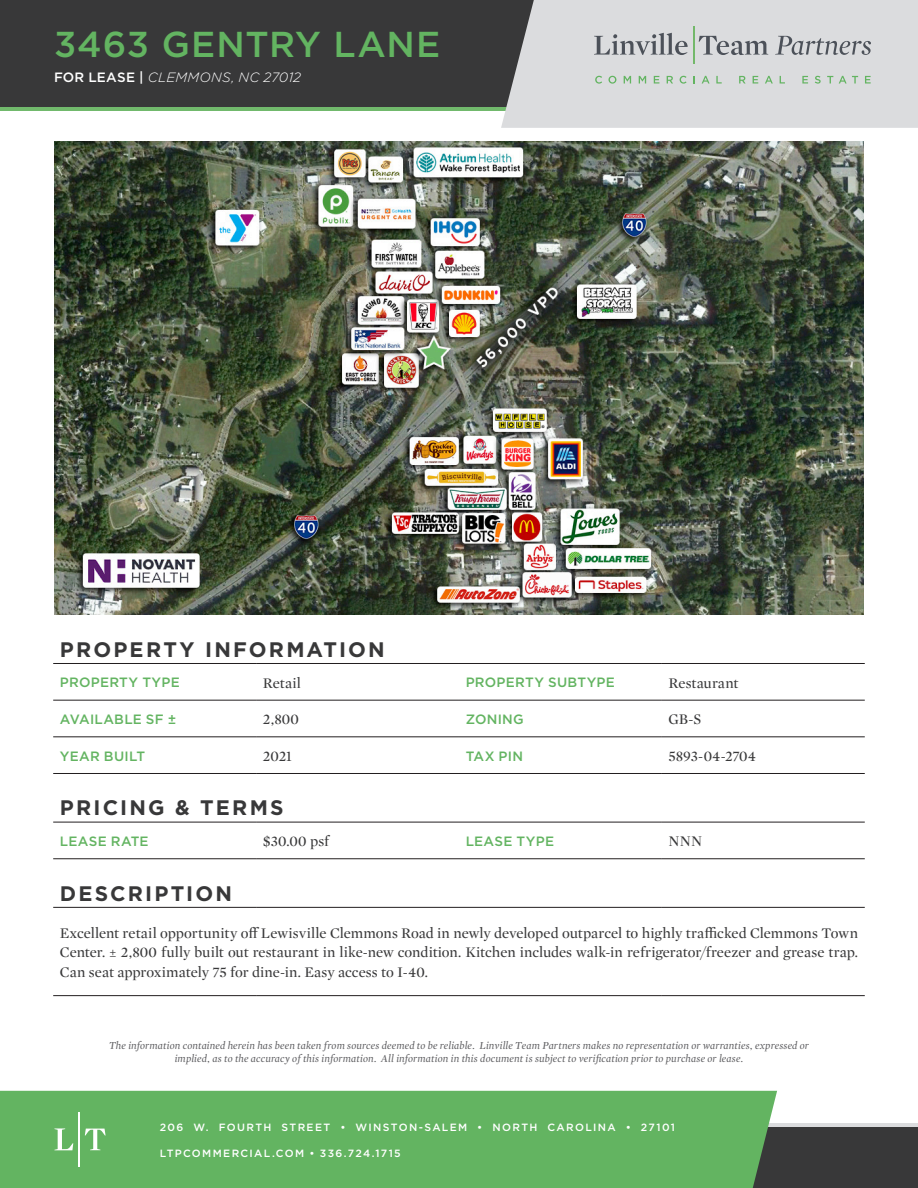
<style>
.page{position:relative;width:918px;height:1188px;background:#fff}
.page>*{position:absolute;margin:0;border:0;box-sizing:border-box;transform-origin:0 0}
.t1{font:500 36px "Gotham";letter-spacing:.025em;color:#63b461}
.t2{font:700 21px "Gotham";letter-spacing:.105em;color:#383839}
.t3{font:15px/19.5px "Mercury Display";color:#383839;text-align:justify}
.t4{font:500 13.5px "Gotham";letter-spacing:.02em;color:#63b461}
.t5{font:italic 300 13.5px "Gotham";letter-spacing:.02em;color:#fff}
.t6{font:italic 10.95px/13.5px "Mercury Display";letter-spacing:.015em;color:#5f5f62;text-align:center}
.t7{font:500 10.5px "Gotham";letter-spacing:.125em;color:#fff}
.s1{font-weight:500;font-style:normal}
</style>
<div class="page">
<div style="left:0;top:1123px;width:918px;height:65px;background:#383839"></div>
<div style="left:0;top:0;width:918px;height:110px;background:#383839"></div>
<hr style="left:0;top:107px;width:918px;height:3px;background:#71b96c">
<div style="left:501px;top:0;width:417px;height:128px;background:#dbdcde"></div>
<svg style="left:594px;top:33px;width:94px;height:22px;background:#b1b3b7"></svg>
<hr style="left:693px;top:26px;width:1px;height:38px;background:#73b86a">
<svg style="left:699px;top:36px;width:69px;height:19px"></svg>
<svg style="left:775px;top:36px;width:96px;height:19px;background:#b5b7ba"></svg>
<svg style="left:595px;top:76px;width:7px;height:8px"></svg>
<svg style="left:608px;top:76px;width:8px;height:8px"></svg>
<svg style="left:624px;top:76px;width:7px;height:8px"></svg>
<svg style="left:639px;top:76px;width:7px;height:8px"></svg>
<svg style="left:654px;top:76px;width:5px;height:8px"></svg>
<svg style="left:667px;top:76px;width:6px;height:8px"></svg>
<svg style="left:680px;top:76px;width:7px;height:8px"></svg>
<svg style="left:693px;top:76px;width:2px;height:8px"></svg>
<svg style="left:702px;top:76px;width:8px;height:8px"></svg>
<svg style="left:716px;top:76px;width:6px;height:8px"></svg>
<svg style="left:739px;top:76px;width:7px;height:8px"></svg>
<svg style="left:753px;top:76px;width:5px;height:8px"></svg>
<svg style="left:765px;top:76px;width:8px;height:8px"></svg>
<svg style="left:780px;top:76px;width:5px;height:8px"></svg>
<svg style="left:802px;top:76px;width:6px;height:8px"></svg>
<svg style="left:815px;top:76px;width:6px;height:8px"></svg>
<svg style="left:827px;top:76px;width:6px;height:8px"></svg>
<svg style="left:839px;top:76px;width:19px;height:8px"></svg>
<svg style="left:865px;top:76px;width:6px;height:8px"></svg>
<hr style="left:0;top:1123px;width:918px;height:3px;background:#dbdcde">
<div style="left:0;top:1091px;width:777px;height:97px;background:#63b461"></div>
<hr style="left:79px;top:1112px;width:1px;height:55px;background:#fff">
<svg style="left:85px;top:1129px;width:21px;height:21px"></svg>
<svg style="left:54px;top:1128px;width:19px;height:22px"></svg>
<img style="left:54px;top:141px;width:810px;height:474px">
<hr style="left:53px;top:700px;width:203px;height:1px;background:#231f20">
<hr style="left:256px;top:700px;width:203px;height:1px;background:#231f20">
<hr style="left:459px;top:700px;width:203px;height:1px;background:#231f20">
<hr style="left:662px;top:700px;width:203px;height:1px;background:#231f20">
<hr style="left:53px;top:736px;width:203px;height:1px;background:#231f20">
<hr style="left:256px;top:736px;width:203px;height:1px;background:#231f20">
<hr style="left:459px;top:736px;width:203px;height:1px;background:#231f20">
<hr style="left:662px;top:736px;width:203px;height:1px;background:#231f20">
<hr style="left:53px;top:773px;width:203px;height:1px;background:#231f20">
<hr style="left:256px;top:773px;width:203px;height:1px;background:#231f20">
<hr style="left:459px;top:773px;width:203px;height:1px;background:#231f20">
<hr style="left:662px;top:773px;width:203px;height:1px;background:#231f20">
<hr style="left:53px;top:822px;width:203px;height:1px;background:#231f20">
<hr style="left:256px;top:822px;width:203px;height:1px;background:#231f20">
<hr style="left:53px;top:858px;width:203px;height:1px;background:#231f20">
<hr style="left:256px;top:858px;width:203px;height:1px;background:#231f20">
<hr style="left:459px;top:858px;width:203px;height:1px;background:#231f20">
<hr style="left:662px;top:858px;width:203px;height:1px;background:#231f20">
<hr style="left:53px;top:907px;width:203px;height:1px;background:#231f20">
<hr style="left:256px;top:907px;width:203px;height:1px;background:#231f20">
<hr style="left:459px;top:907px;width:203px;height:1px;background:#231f20">
<hr style="left:662px;top:907px;width:203px;height:1px;background:#231f20">
<hr style="left:53px;top:995px;width:203px;height:1px;background:#231f20">
<hr style="left:256px;top:995px;width:203px;height:1px;background:#231f20">
<hr style="left:459px;top:995px;width:203px;height:1px;background:#231f20">
<hr style="left:662px;top:995px;width:203px;height:1px;background:#231f20">
<hr style="left:53px;top:663px;width:203px;height:1px;background:#231f20">
<hr style="left:256px;top:663px;width:203px;height:1px;background:#231f20">
<hr style="left:459px;top:663px;width:203px;height:1px;background:#231f20">
<hr style="left:662px;top:663px;width:203px;height:1px;background:#231f20">
<hr style="left:459px;top:822px;width:203px;height:1px;background:#231f20">
<hr style="left:662px;top:822px;width:203px;height:1px;background:#231f20">
<h1 class="t1" style="left:54px;top:20px;width:388px">3463 GENTRY LANE</h1>
<p class="t5" style="left:54px;top:68px;width:249px"><span class="s1">FOR LEASE |</span> CLEMMONS, NC 27012</p>
<p class="t2" style="left:60px;top:635px;width:326px">PROPERTY INFORMATION</p>
<p class="t4" style="left:60px;top:674px;width:121px">PROPERTY TYPE</p>
<p class="t3" style="left:263px;top:673px;width:40px">Retail</p>
<p class="t4" style="left:466px;top:674px;width:151px">PROPERTY SUBTYPE</p>
<p class="t3" style="left:669px;top:673px;width:71px">Restaurant</p>
<p class="t4" style="left:60px;top:710px;width:118px">AVAILABLE SF ±</p>
<p class="t3" style="left:263px;top:709px;width:38px">2,800</p>
<p class="t4" style="left:466px;top:710px;width:60px">ZONING</p>
<p class="t3" style="left:669px;top:709px;width:34px">GB-S</p>
<p class="t4" style="left:60px;top:747px;width:87px">YEAR BUILT</p>
<p class="t3" style="left:263px;top:746px;width:31px">2021</p>
<p class="t4" style="left:466px;top:747px;width:59px">TAX PIN</p>
<p class="t3" style="left:669px;top:746px;width:89px">5893-04-2704</p>
<p class="t2" style="left:60px;top:794px;width:225px">PRICING &amp; TERMS</p>
<p class="t4" style="left:60px;top:832px;width:90px">LEASE RATE</p>
<p class="t3" style="left:263px;top:831px;width:68px">$30.00 psf</p>
<p class="t4" style="left:466px;top:832px;width:90px">LEASE TYPE</p>
<p class="t3" style="left:669px;top:831px;width:35px">NNN</p>
<p class="t2" style="left:60px;top:879px;width:174px">DESCRIPTION</p>
<p class="t3" style="left:60px;top:923px;width:800px">Excellent retail opportunity off Lewisville Clemmons Road in newly developed outparcel to highly trafficked Clemmons Town Center. ± 2,800 fully built out restaurant in like-new condition. Kitchen includes walk-in refrigerator/freezer and grease trap.<br>Can seat approximately 75 for dine-in. Easy access to I-40.</p>
<p class="t6" style="left:109px;top:1038px;width:701px">The information contained herein has been taken from sources deemed to be reliable. Linville Team Partners makes no representation or warranties, expressed or implied, as to the accuracy of this information. All information in this document is subject to verification prior to purchase or lease.</p>
<p class="t7" style="left:160px;top:1120px;width:517px">206 W. FOURTH STREET • WINSTON-SALEM • NORTH CAROLINA • 27101</p>
<p class="t7" style="left:160px;top:1146px;width:243px">LTPCOMMERCIAL.COM • 336.724.1715</p>
</div>
